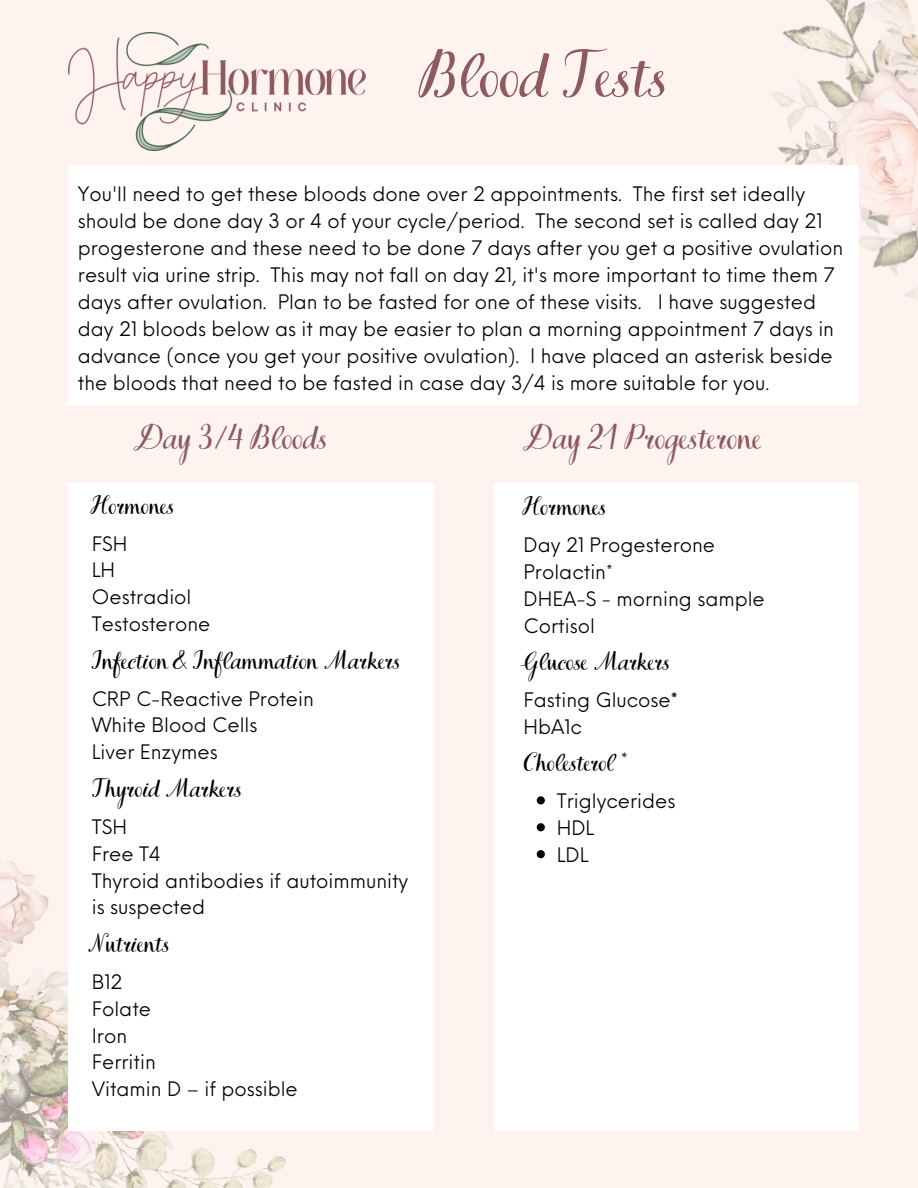
<style>
.page{position:relative;width:918px;height:1188px;background:#fff3f0}
.page>*{position:absolute;margin:0;border:0;box-sizing:border-box;transform-origin:0 0}
.t1{font:69px "Books Script";color:#8d5a5f}
.t2{font:36px "Books Script";color:#8d5a5f}
.t3{font:27px "Books Script";color:#000}
.t4{font:19.5px/26.8px "Neue Einstellung";color:#000}
.s1{font-weight:500}
</style>
<div class="page">
<img style="left:0;top:860px;width:286px;height:328px">
<img style="left:769px;top:0;width:149px;height:300px">
<img style="left:68px;top:33px;width:297px;height:118px">
<div style="left:68px;top:483px;width:366px;height:648px;background:#fff"></div>
<div style="left:68px;top:165px;width:791px;height:240px;background:#fff"></div>
<div style="left:494px;top:483px;width:365px;height:648px;background:#fff"></div>
<svg style="left:537px;top:796px;width:8px;height:8px"></svg>
<svg style="left:537px;top:823px;width:8px;height:8px"></svg>
<svg style="left:537px;top:850px;width:8px;height:8px"></svg>
<h1 class="t1" style="left:421px;top:33px;width:249px">Blood Tests</h1>
<p class="t4" style="left:78px;top:179px;width:767px">You'll need to get these bloods done over 2 appointments. The first set ideally should be done day 3 or 4 of your cycle/period. The second set is called day 21 progesterone and these need to be done 7 days after you get a positive ovulation result via urine strip. This may not fall on day 21, it's more important to time them 7 days after ovulation. Plan to be fasted for one of these visits. I have suggested day 21 bloods below as it may be easier to plan a morning appointment 7 days in advance (once you get your positive ovulation). I have placed an asterisk beside the bloods that need to be fasted in case day 3/4 is more suitable for you.</p>
<h2 class="t2" style="left:139px;top:416px;width:190px">Day 3/4 Bloods</h2>
<h2 class="t2" style="left:528px;top:416px;width:235px">Day 21 Progesterone</h2>
<h3 class="t3" style="left:92px;top:489px;width:84px">Hormones</h3>
<p class="t4" style="left:92px;top:528px;width:120px">FSH<br>LH<br>Oestradiol<br>Testosterone</p>
<h3 class="t3" style="left:92px;top:644px;width:310px">Infection &amp; Inflammation Markers</h3>
<p class="t4" style="left:92px;top:683px;width:224px">CRP C-Reactive Protein<br>White Blood Cells<br>Liver Enzymes</p>
<h3 class="t3" style="left:92px;top:772px;width:152px">Thyroid Markers</h3>
<p class="t4" style="left:92px;top:811px;width:318px">TSH<br>Free T4<br>Thyroid antibodies if autoimmunity is suspected</p>
<h3 class="t3" style="left:92px;top:927px;width:79px">Nutrients</h3>
<p class="t4" style="left:92px;top:966px;width:208px">B12<br>Folate<br>Iron<br>Ferritin<br>Vitamin D – if possible</p>
<h3 class="t3" style="left:524px;top:490px;width:84px">Hormones</h3>
<p class="t4" style="left:524px;top:529px;width:243px">Day 21 Progesterone<br>Prolactin*<br>DHEA-S - morning sample<br>Cortisol</p>
<h3 class="t3" style="left:524px;top:645px;width:148px">Glucose Markers</h3>
<p class="t4" style="left:524px;top:684px;width:156px">Fasting Glucose<span class="s1">*<br></span>HbA1c</p>
<h3 class="t3" style="left:524px;top:746px;width:105px">Cholesterol *</h3>
<p class="t4" style="left:557px;top:786px;width:120px">Triglycerides<br>HDL<br>LDL</p>
</div>
